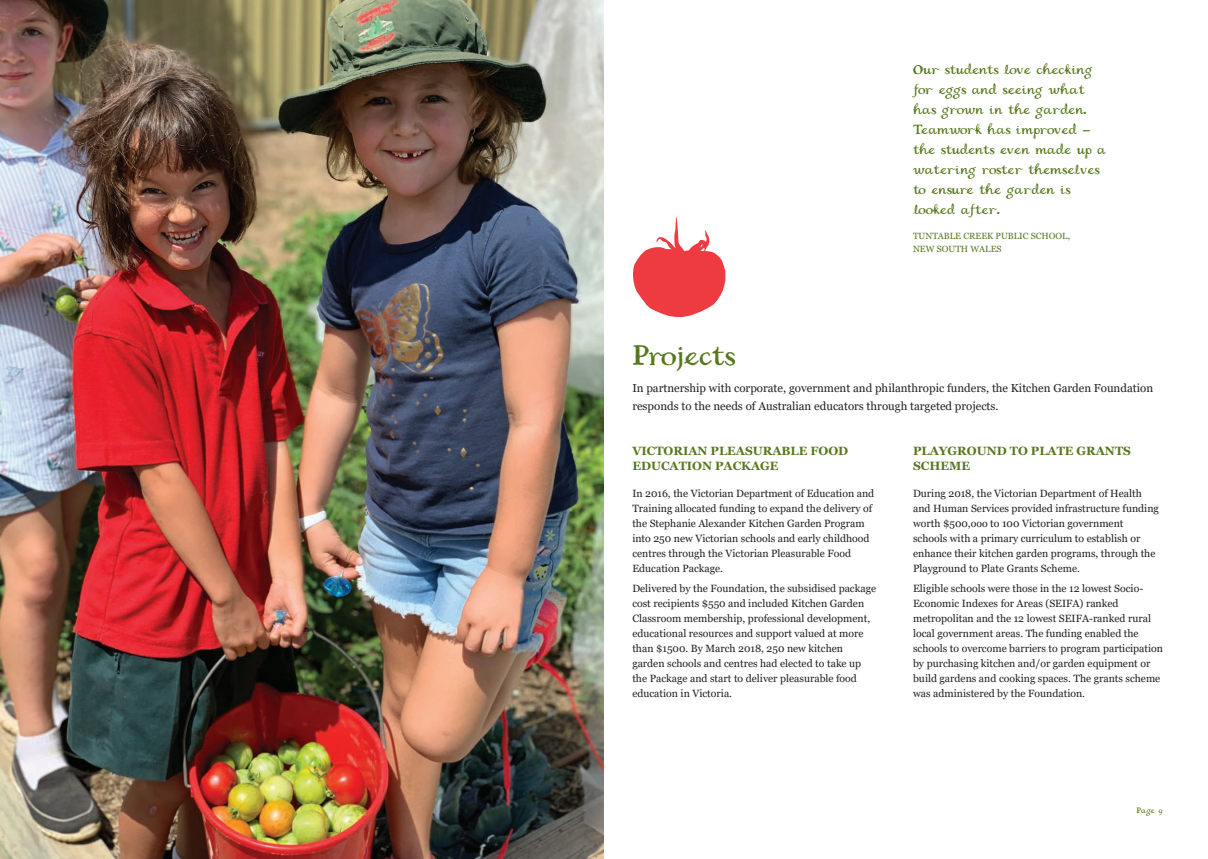
<style>
.page{position:relative;width:1208px;height:859px;background:#fff}
.page>*{position:absolute;margin:0;border:0;box-sizing:border-box;transform-origin:0 0}
.t1{font:25px "Gardener Alternate";letter-spacing:-.035em;color:#56771c}
.t2{font:12px/20px "Gardener Alternate";letter-spacing:-.035em;color:#56771c}
.t3{font:700 12px/15px "Georgia";color:#56771c}
.t4{font:11.5px/18px "Georgia";color:#231f20}
.t5{font:10.5px/15px "Georgia";color:#231f20}
.t6{font:9px/13px "Georgia";color:#56771c}
.t7{font:7px "Gardener Alternate";color:#56771c}
</style>
<div class="page">
<svg style="left:633px;top:217px;width:92px;height:100px"></svg>
<img style="left:0;top:0;width:604px;height:859px">
<h1 class="t1" style="left:632px;top:339px;width:105px">Projects</h1>
<p class="t2" style="left:913px;top:61px;width:195px">Our students love checking for eggs and seeing what has grown in the garden.<br>Teamwork has improved – the students even made up a watering roster themselves to ensure the garden is looked after.</p>
<p class="t6" style="left:913px;top:229px;width:159px">TUNTABLE CREEK PUBLIC SCHOOL,<br>NEW SOUTH WALES</p>
<p class="t4" style="left:632px;top:379px;width:522px">In partnership with corporate, government and philanthropic funders, the Kitchen Garden Foundation responds to the needs of Australian educators through targeted projects.</p>
<p class="t3" style="left:632px;top:444px;width:217px">VICTORIAN PLEASURABLE FOOD<br>EDUCATION PACKAGE</p>
<p class="t5" style="left:632px;top:486px;width:243px">In 2016, the Victorian Department of Education and Training allocated funding to expand the delivery of the Stephanie Alexander Kitchen Garden Program into 250 new Victorian schools and early childhood centres through the Victorian Pleasurable Food Education Package.</p>
<p class="t5" style="left:632px;top:581px;width:245px">Delivered by the Foundation, the subsidised package cost recipients $550 and included Kitchen Garden Classroom membership, professional development, educational resources and support valued at more than $1500. By March 2018, 250 new kitchen garden schools and centres had elected to take up the Package and start to deliver pleasurable food education in Victoria.</p>
<p class="t3" style="left:913px;top:444px;width:219px">PLAYGROUND TO PLATE GRANTS<br>SCHEME</p>
<p class="t5" style="left:913px;top:486px;width:247px">During 2018, the Victorian Department of Health and Human Services provided infrastructure funding worth $500,ooo to 100 Victorian government schools with a primary curriculum to establish or enhance their kitchen garden programs, through the Playground to Plate Grants Scheme.</p>
<p class="t5" style="left:913px;top:581px;width:251px">Eligible schools were those in the 12 lowest Socio-Economic Indexes for Areas (SEIFA) ranked metropolitan and the 12 lowest SEIFA-ranked rural local government areas. The funding enabled the schools to overcome barriers to program participation by purchasing kitchen and/or garden equipment or build gardens and cooking spaces. The grants scheme was administered by the Foundation.</p>
<p class="t7" style="left:1136px;top:806px;width:28px">Page 9</p>
</div>
